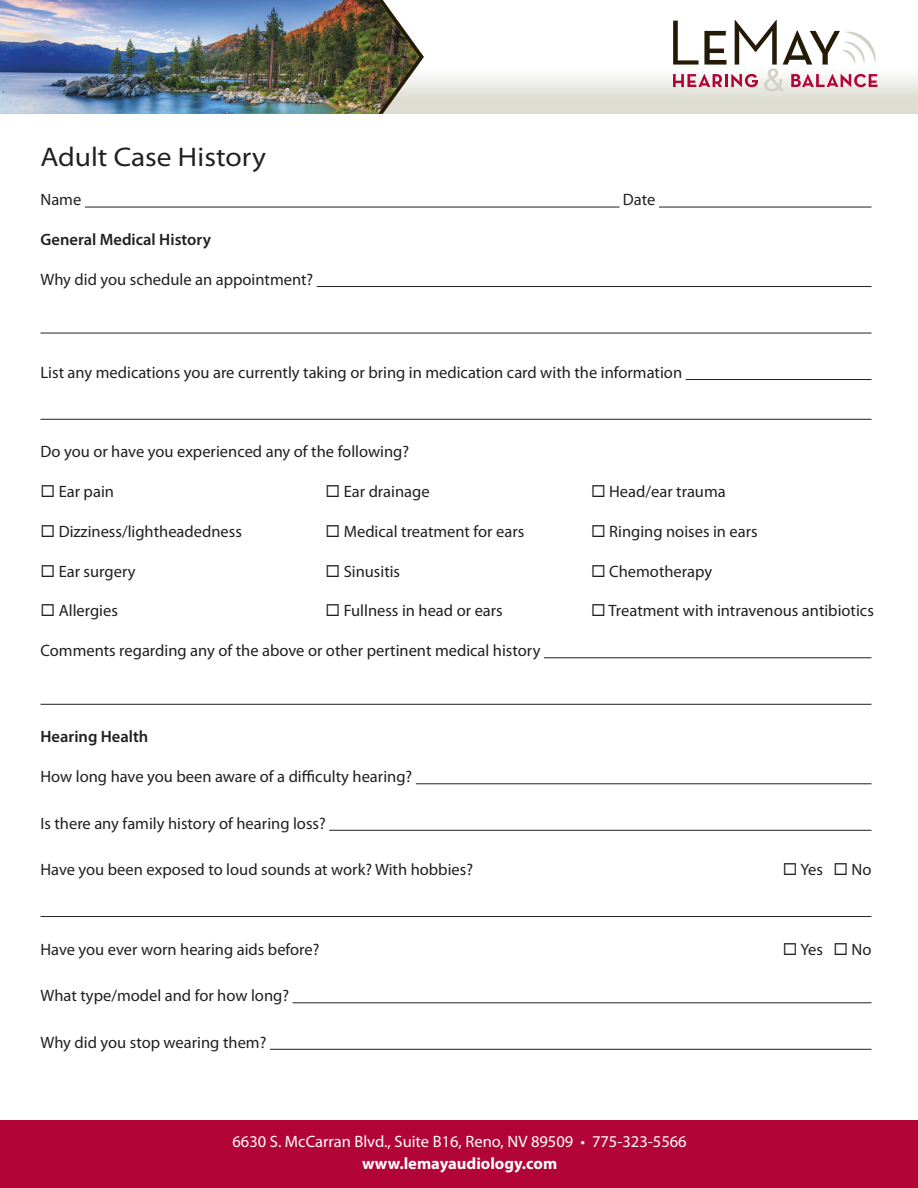
<style>
.page{position:relative;width:918px;height:1188px;background:#fff}
.page>*{position:absolute;margin:0;border:0;box-sizing:border-box;transform-origin:0 0}
.t1{font:semi-expanded 27px "Myriad Pro";color:#231f20}
.t2{font:16.5px "Myriad Pro";color:#231f20}
.t3{font:16.5px "Myriad Pro";color:#fff}
.t4{font:600 16.5px "Myriad Pro";color:#231f20}
.t5{font:700 16.5px "Myriad Pro";color:#fff}
</style>
<div class="page">
<svg style="left:424px;top:74px;width:494px;height:39px;background:#e3e3db"></svg>
<svg style="left:419px;top:50px;width:5px;height:64px"></svg>
<img style="left:0;top:0;width:419px;height:114px">
<svg style="left:673px;top:20px;width:204px;height:72px"></svg>
<div style="left:0;top:1120px;width:918px;height:68px;background:#b30437"></div>
<hr style="left:85px;top:207px;width:534px;height:1px;background:#231f20">
<hr style="left:659px;top:207px;width:212px;height:1px;background:#231f20">
<hr style="left:317px;top:286px;width:555px;height:1px;background:#231f20">
<hr style="left:40px;top:333px;width:832px;height:1px;background:#231f20">
<hr style="left:686px;top:379px;width:185px;height:1px;background:#231f20">
<hr style="left:40px;top:419px;width:832px;height:1px;background:#231f20">
<hr style="left:544px;top:657px;width:328px;height:1px;background:#231f20">
<hr style="left:40px;top:704px;width:832px;height:1px;background:#231f20">
<hr style="left:416px;top:783px;width:456px;height:1px;background:#231f20">
<hr style="left:329px;top:830px;width:542px;height:1px;background:#231f20">
<hr style="left:40px;top:916px;width:832px;height:1px;background:#231f20">
<hr style="left:293px;top:1002px;width:578px;height:1px;background:#231f20">
<hr style="left:270px;top:1049px;width:602px;height:1px;background:#231f20">
<h1 class="t1" style="left:40px;top:142px;width:227px">Adult Case History</h1>
<p class="t2" style="left:40px;top:191px;width:42px">Name</p>
<p class="t2" style="left:623px;top:191px;width:34px">Date</p>
<p class="t4" style="left:40px;top:230px;width:172px">General Medical History</p>
<p class="t2" style="left:40px;top:270px;width:274px">Why did you schedule an appointment?</p>
<p class="t2" style="left:40px;top:363px;width:643px">List any medications you are currently taking or bring in medication card with the information</p>
<p class="t2" style="left:40px;top:443px;width:370px">Do you or have you experienced any of the following?</p>
<p class="t2" style="left:40px;top:483px;width:75px">◻ Ear pain</p>
<p class="t2" style="left:326px;top:483px;width:106px">◻ Ear drainage</p>
<p class="t2" style="left:591px;top:483px;width:136px">◻ Head/ear trauma</p>
<p class="t2" style="left:40px;top:522px;width:203px">◻ Dizziness/lightheadedness</p>
<p class="t2" style="left:326px;top:522px;width:200px">◻ Medical treatment for ears</p>
<p class="t2" style="left:591px;top:522px;width:168px">◻ Ringing noises in ears</p>
<p class="t2" style="left:40px;top:562px;width:97px">◻ Ear surgery</p>
<p class="t2" style="left:326px;top:562px;width:76px">◻ Sinusitis</p>
<p class="t2" style="left:591px;top:562px;width:123px">◻ Chemotherapy</p>
<p class="t2" style="left:40px;top:602px;width:79px">◻ Allergies</p>
<p class="t2" style="left:326px;top:602px;width:179px">◻ Fullness in head or ears</p>
<p class="t2" style="left:591px;top:602px;width:284px">◻ Treatment with intravenous antibiotics</p>
<p class="t2" style="left:40px;top:642px;width:502px">Comments regarding any of the above or other pertinent medical history</p>
<p class="t4" style="left:40px;top:728px;width:109px">Hearing Health</p>
<p class="t2" style="left:40px;top:768px;width:373px">How long have you been aware of a difficulty hearing?</p>
<p class="t2" style="left:40px;top:814px;width:287px">Is there any family history of hearing loss?</p>
<p class="t2" style="left:40px;top:861px;width:434px">Have you been exposed to loud sounds at work? With hobbies?</p>
<p class="t2" style="left:783px;top:861px;width:90px">◻ Yes ◻ No</p>
<p class="t2" style="left:40px;top:940px;width:280px">Have you ever worn hearing aids before?</p>
<p class="t2" style="left:783px;top:940px;width:90px">◻ Yes ◻ No</p>
<p class="t2" style="left:40px;top:987px;width:250px">What type/model and for how long?</p>
<p class="t2" style="left:40px;top:1033px;width:227px">Why did you stop wearing them?</p>
<p class="t3" style="left:233px;top:1132px;width:456px">6630 S. McCarran Blvd., Suite B16, Reno, NV 89509 • 775-323-5566</p>
<p class="t5" style="left:362px;top:1154px;width:197px">www.lemayaudiology.com</p>
</div>
